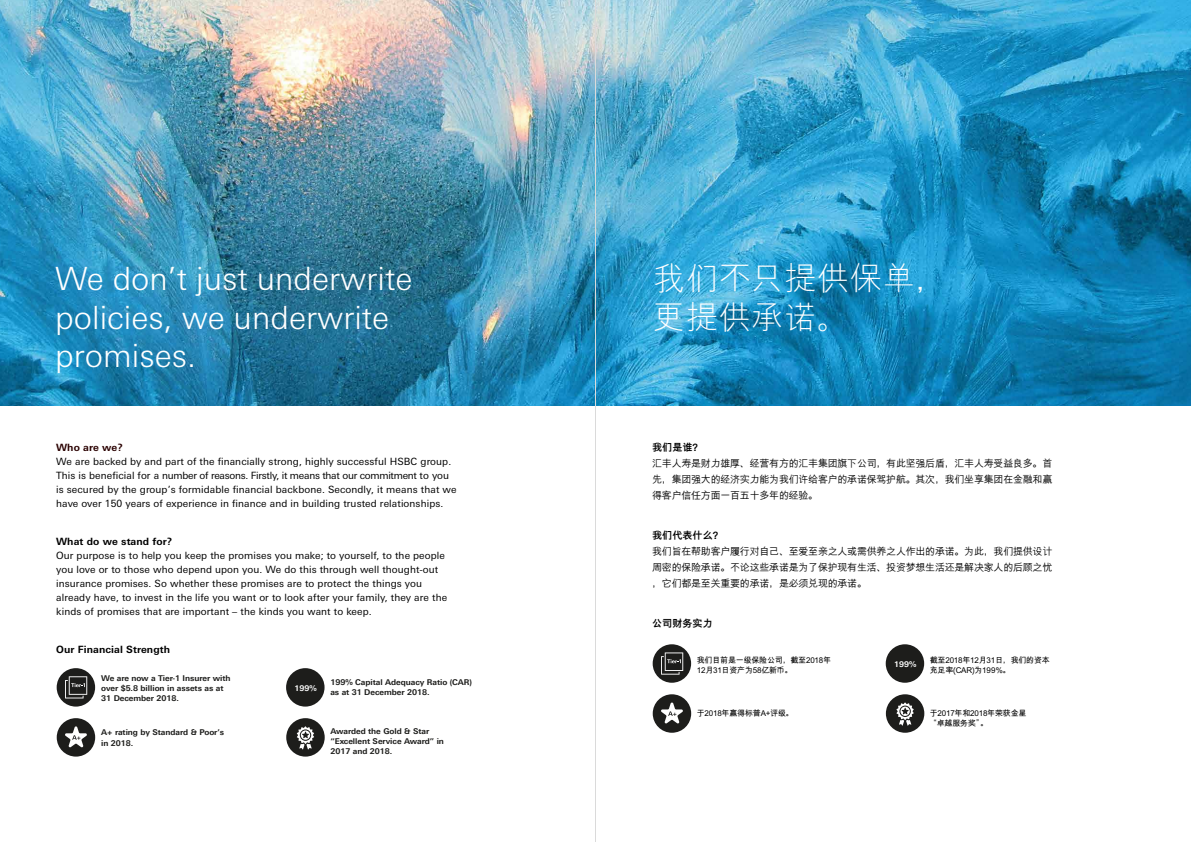
<style>
.page{position:relative;width:1191px;height:842px;background:#fff}
.page>*{position:absolute;margin:0;border:0;box-sizing:border-box;transform-origin:0 0}
.t1{font:300 32px/38.4px "Univers Nextfor HSBC";color:#fff}
.t2{font:300 32px/38.4px "M Hei PR Cfor HSBC";letter-spacing:.025em;color:#fff}
.t3{font:10px/14px "Univers Nextfor HSBC";letter-spacing:.01em;color:#010101}
.t4{font:500 10px/16px "M Hei PR Cfor HSBC";letter-spacing:-.025em;color:#010101;text-align:justify}
.t5{font:700 10px "Univers Nextfor HSBC";letter-spacing:.01em;color:#010101}
.t6{font:800 10px "M Hei PR Cfor HSBC";letter-spacing:.01em;color:#010101}
.t7{font:700 10px "Univers Nextfor HSBC";letter-spacing:-.005em;color:#2a0000}
.t8{font:700 8px/10px "Univers Next Pro";letter-spacing:-.005em;color:#1d1d1b}
.t9{font:700 8px/10px "M Hei PR Cfor HSBC";letter-spacing:-.025em;color:#010101}
.t10{font:700 7.9px "Univers Next Pro";letter-spacing:-.005em;color:#fff}
</style>
<div class="page">
<img style="left:0;top:0;width:1191px;height:406px">
<div style="left:57px;top:668px;width:38px;height:39px;background:#1d1d1b;border-radius:50%"></div>
<svg style="left:65px;top:676px;width:22px;height:22px"></svg>
<div style="left:57px;top:718px;width:38px;height:39px;background:#1d1d1b;border-radius:50%"></div>
<svg style="left:65px;top:726px;width:22px;height:22px"></svg>
<div style="left:286px;top:668px;width:38px;height:39px;background:#1d1d1b;border-radius:50%"></div>
<div style="left:286px;top:718px;width:39px;height:39px;background:#1d1d1b;border-radius:50%"></div>
<svg style="left:297px;top:726px;width:17px;height:24px"></svg>
<div style="left:652px;top:644px;width:39px;height:39px;background:#1d1d1b;border-radius:50%"></div>
<svg style="left:661px;top:652px;width:22px;height:23px"></svg>
<div style="left:652px;top:694px;width:39px;height:39px;background:#1d1d1b;border-radius:50%"></div>
<svg style="left:661px;top:702px;width:22px;height:22px"></svg>
<div style="left:885px;top:644px;width:39px;height:39px;background:#1d1d1b;border-radius:50%"></div>
<div style="left:886px;top:694px;width:38px;height:39px;background:#1d1d1b;border-radius:50%"></div>
<svg style="left:896px;top:702px;width:17px;height:24px"></svg>
<hr style="left:595px;top:0;width:1px;height:842px;background:#dadada">
<h1 class="t1" style="left:55px;top:260px;width:359px">We don’t just underwrite policies, we underwrite promises.</h1>
<p class="t7" style="left:56px;top:441px;width:68px">Who are we?</p>
<p class="t3" style="left:56px;top:454px;width:402px">We are backed by and part of the financially strong, highly successful HSBC group.<br>This is beneficial for a number of reasons. Firstly, it means that our commitment to you is secured by the group’s formidable financial backbone. Secondly, it means that we have over 150 years of experience in finance and in building trusted relationships.</p>
<p class="t5" style="left:56px;top:535px;width:118px">What do we stand for?</p>
<p class="t3" style="left:56px;top:548px;width:392px">Our purpose is to help you keep the promises you make; to yourself, to the people you love or to those who depend upon you. We do this through well thought-out insurance promises. So whether these promises are to protect the things you already have, to invest in the life you want or to look after your family, they are the kinds of promises that are important – the kinds you want to keep.</p>
<p class="t5" style="left:56px;top:643px;width:115px">Our Financial Strength</p>
<p class="t8" style="left:101px;top:673px;width:131px">We are now a Tier-1 Insurer with over $5.8 billion in assets as at<br>31 December 2018.</p>
<p class="t8" style="left:101px;top:727px;width:125px;line-height:11px">A+ rating by Standard &amp; Poor’s in 2018.</p>
<p class="t10" style="left:295px;top:683px;width:24px">199%</p>
<p class="t8" style="left:330px;top:677px;width:143px">199% Capital Adequacy Ratio (CAR) as at 31 December 2018.</p>
<p class="t8" style="left:330px;top:726px;width:115px">Awarded the Gold &amp; Star “Excellent Service Award” in<br>2017 and 2018.</p>
<h1 class="t2" style="left:653px;top:260px;width:296px">我们不只提供保单，更提供承诺。</h1>
<p class="t6" style="left:652px;top:442px;width:52px">我们是谁？</p>
<p class="t4" style="left:652px;top:456px;width:401px">汇丰人寿是财力雄厚、经营有方的汇丰集团旗下公司，有此坚强后盾，汇丰人寿受益良多。首先，集团强大的经济实力能为我们许给客户的承诺保驾护航。其次，我们坐享集团在金融和赢得客户信任方面一百五十多年的经验。</p>
<p class="t6" style="left:652px;top:530px;width:72px">我们代表什么？</p>
<p class="t4" style="left:652px;top:544px;width:401px">我们旨在帮助客户履行对自己、至爱至亲之人或需供养之人作出的承诺。为此，我们提供设计周密的保险承诺。不论这些承诺是为了保护现有生活、投资梦想生活还是解决家人的后顾之忧，它们都是至关重要的承诺，是必须兑现的承诺。</p>
<p class="t6" style="left:652px;top:618px;width:62px">公司财务实力</p>
<p class="t10" style="left:894px;top:659px;width:24px">199%</p>
<p class="t9" style="left:697px;top:655px;width:136px">我们目前是一级保险公司，截至2018年<br>12月31日资产为58亿新币。</p>
<p class="t9" style="left:697px;top:709px;width:98px">于2018年赢得标普A+评级。</p>
<p class="t9" style="left:930px;top:655px;width:121px">截至2018年12月31日，我们的资本充足率(CAR)为199%。</p>
<p class="t9" style="left:929px;top:709px;width:99px">于2017年和2018年荣获金星“卓越服务奖”。</p>
</div>
